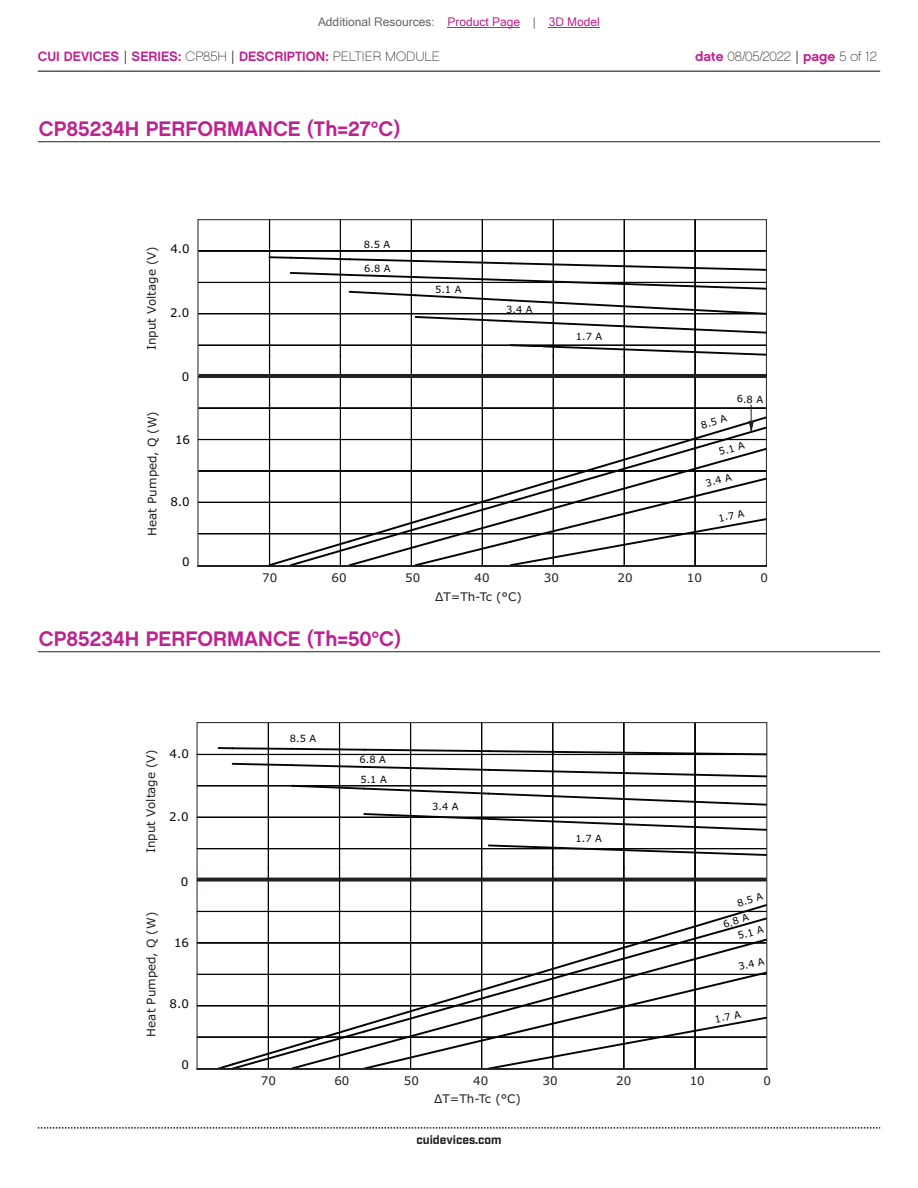
<style>
.page{position:relative;width:918px;height:1188px;background:#fff}
.page>*{position:absolute;margin:0;border:0;box-sizing:border-box;transform-origin:0 0}
.t1{font:21px "Chalet New York Nineteen Sixty";color:#bd238f}
.t2{font:13.5px "Chalet New York Nineteen Sixty";color:#bd238f}
.t3{font:13.5px "Chalet Paris Nineteen Sixty";letter-spacing:-.005em;color:#231f20}
.t4{font:12px "Microsoft Sans Serif";color:#63676b}
.t5{font:700 12px "Industry";color:#231f20}
.t6{font:11.85px "Verdana";color:#231f20}
.t7{font:11.85px "Verdana";color:#050504}
.t8{font:9.9px "Verdana";color:#050504}
.s1{color:#bd238f}
.s2{font-family:"Industry";color:#231f20}
.s3{font-family:"Chalet Paris Nineteen Sixty";color:#231f20}
.s4{font-family:"Chalet New York Nineteen Sixty";color:#bd238f}
.s5{font-family:"Industry"}
</style>
<div class="page">
<hr style="left:38px;top:71px;width:842px;height:1px;background:#231f20">
<svg style="left:38px;top:1127px;width:842px;height:2px"></svg>
<hr style="left:38px;top:141px;width:842px;height:1px;background:#231f20">
<svg style="left:199px;top:724px;width:566px;height:343px"></svg>
<hr style="left:503px;top:868px;width:33px;height:3px;background:#fff">
<div style="left:635px;top:977px;width:33px;height:18px;background:#fff"></div>
<div style="left:628px;top:1008px;width:32px;height:22px;background:#fff"></div>
<div style="left:652px;top:1041px;width:33px;height:22px;background:#fff"></div>
<div style="left:197px;top:1068px;width:570px;height:2px;background:#050504;border:1px solid #211e1e"></div>
<svg style="left:199px;top:878px;width:566px;height:4px;background:#3b3839"></svg>
<hr style="left:38px;top:651px;width:842px;height:1px;background:#231f20">
<div style="left:198px;top:565px;width:569px;height:2px;background:#050504;border:1px solid #211e1e"></div>
<svg style="left:198px;top:219px;width:569px;height:347px"></svg>
<hr style="left:448px;top:27px;width:72px;height:1px;background:#bd238f">
<hr style="left:549px;top:27px;width:51px;height:1px;background:#bd238f">
<p class="t4" style="left:318px;top:15px;width:283px">Additional Resources: <span class="s1">Product Page</span> | <span class="s1">3D Model</span></p>
<p class="t2" style="left:38px;top:47px;width:404px">CUI DEVICES <span class="s2">|</span> SERIES: <span class="s3">CP85H</span> <span class="s2">|</span> DESCRIPTION: <span class="s3">PELTIER MODULE</span></p>
<p class="t3" style="left:695px;top:48px;width:183px"><span class="s4">date</span> 08/05/2022 <span class="s5">|</span> <span class="s4">page</span> 5 of 12</p>
<h1 class="t1" style="left:39px;top:115px;width:363px">CP85234H PERFORMANCE (Th=27°C)</h1>
<p class="t6" style="left:144px;top:350px;width:106px;rotate:-90deg">Input Voltage (V)</p>
<p class="t7" style="left:170px;top:241px;width:21px">4.0</p>
<p class="t7" style="left:170px;top:304px;width:21px">2.0</p>
<p class="t7" style="left:182px;top:368px;width:9px">0</p>
<p class="t6" style="left:144px;top:536px;width:126px;rotate:-90deg">Heat Pumped, Q (W)</p>
<p class="t7" style="left:175px;top:431px;width:17px">16</p>
<p class="t7" style="left:170px;top:493px;width:21px">8.0</p>
<p class="t7" style="left:182px;top:554px;width:9px">0</p>
<p class="t8" style="left:364px;top:238px;width:28px">8.5 A</p>
<p class="t8" style="left:364px;top:262px;width:28px">6.8 A</p>
<p class="t8" style="left:435px;top:282px;width:28px">5.1 A</p>
<p class="t8" style="left:506px;top:302px;width:28px">3.4 A</p>
<p class="t8" style="left:576px;top:330px;width:28px">1.7 A</p>
<p class="t8" style="left:699px;top:419px;width:28px;rotate:-17deg">8.5 A</p>
<p class="t8" style="left:737px;top:392px;width:28px;rotate:1deg">6.8 A</p>
<p class="t8" style="left:717px;top:445px;width:28px;rotate:-16deg">5.1 A</p>
<p class="t8" style="left:704px;top:476px;width:28px;rotate:-14deg">3.4 A</p>
<p class="t8" style="left:717px;top:511px;width:28px;rotate:-11deg">1.7 A</p>
<p class="t6" style="left:262px;top:570px;width:17px">70</p>
<p class="t6" style="left:332px;top:570px;width:17px">60</p>
<p class="t6" style="left:405px;top:570px;width:17px">50</p>
<p class="t6" style="left:475px;top:570px;width:17px">40</p>
<p class="t6" style="left:544px;top:570px;width:17px">30</p>
<p class="t6" style="left:618px;top:570px;width:17px">20</p>
<p class="t6" style="left:687px;top:570px;width:17px">10</p>
<p class="t6" style="left:761px;top:570px;width:9px">0</p>
<h1 class="t1" style="left:39px;top:625px;width:364px">CP85234H PERFORMANCE (Th=50°C)</h1>
<p class="t6" style="left:435px;top:588px;width:88px">ΔT=Th-Tc (°C)</p>
<p class="t6" style="left:143px;top:853px;width:106px;rotate:-90deg">Input Voltage (V)</p>
<p class="t6" style="left:143px;top:1037px;width:126px;rotate:-90deg">Heat Pumped, Q (W)</p>
<p class="t7" style="left:170px;top:746px;width:21px">4.0</p>
<p class="t7" style="left:169px;top:809px;width:21px">2.0</p>
<p class="t7" style="left:181px;top:873px;width:9px">0</p>
<p class="t7" style="left:174px;top:934px;width:17px">16</p>
<p class="t7" style="left:170px;top:996px;width:21px">8.0</p>
<p class="t7" style="left:181px;top:1057px;width:9px">0</p>
<p class="t8" style="left:290px;top:731px;width:28px">8.5 A</p>
<p class="t8" style="left:359px;top:753px;width:28px">6.8 A</p>
<p class="t8" style="left:360px;top:773px;width:28px">5.1 A</p>
<p class="t8" style="left:432px;top:800px;width:28px">3.4 A</p>
<p class="t8" style="left:576px;top:832px;width:28px">1.7 A</p>
<p class="t8" style="left:735px;top:897px;width:28px;rotate:-17deg">8.5 A</p>
<p class="t8" style="left:721px;top:919px;width:28px;rotate:-18deg">6.8 A</p>
<p class="t8" style="left:737px;top:960px;width:28px;rotate:-14deg">3.4 A</p>
<p class="t8" style="left:736px;top:929px;width:28px;rotate:-16deg">5.1 A</p>
<p class="t8" style="left:714px;top:1012px;width:28px;rotate:-11deg">1.7 A</p>
<p class="t6" style="left:261px;top:1073px;width:17px">70</p>
<p class="t6" style="left:334px;top:1073px;width:17px">60</p>
<p class="t6" style="left:404px;top:1073px;width:17px">50</p>
<p class="t6" style="left:473px;top:1073px;width:17px">40</p>
<p class="t6" style="left:543px;top:1073px;width:17px">30</p>
<p class="t6" style="left:616px;top:1073px;width:17px">20</p>
<p class="t6" style="left:690px;top:1073px;width:17px">10</p>
<p class="t6" style="left:763px;top:1073px;width:9px">0</p>
<p class="t6" style="left:434px;top:1091px;width:88px">ΔT=Th-Tc (°C)</p>
<p class="t5" style="left:416px;top:1132px;width:87px">cuidevices.com</p>
</div>
